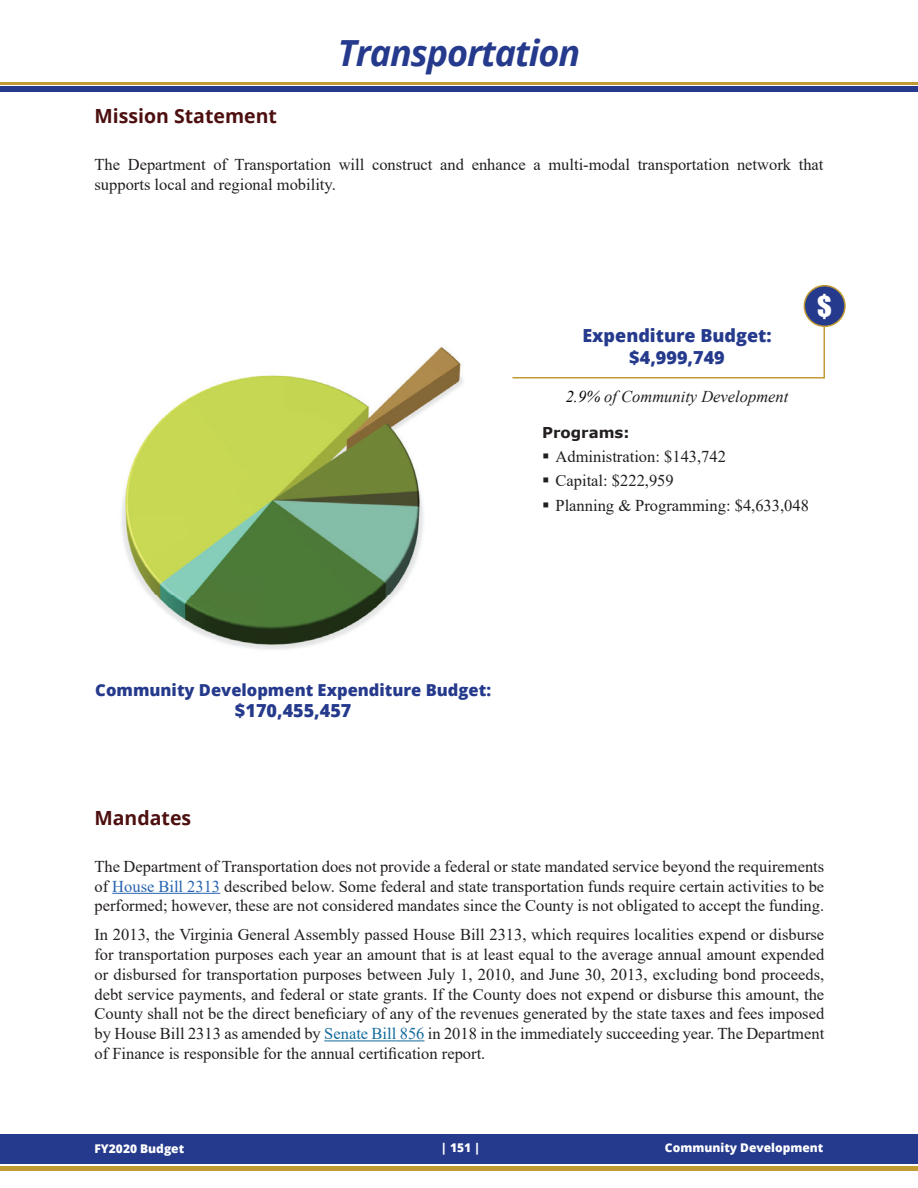
<style>
.page{position:relative;width:918px;height:1188px;background:#fff}
.page>*{position:absolute;margin:0;border:0;box-sizing:border-box;transform-origin:0 0}
.t1{font:italic 700 36px "Open Sans";letter-spacing:-.03em;color:#253a8c}
.t2{font:27px "Impact";color:#fff}
.t3{font:700 19.5px "Open Sans";color:#4d0f0f}
.t4{font:800 18px/21.6px "Open Sans";color:#253a8c;text-align:center}
.t5{font:16.5px/19.8px "Times New Roman";color:#231f20;text-align:justify}
.t6{font:800 16.5px "Open Sans";color:#253a8c}
.t7{font:italic 16.5px "Times New Roman";color:#231f20}
.t8{font:700 15px "Verdana";color:#231f20}
.t9{font:800 12px "Open Sans";color:#fff}
.s1{color:#040503}
.s2{color:#2865b1}
.s3{color:#146c9d}
</style>
<div class="page">
<hr style="left:0;top:1166px;width:918px;height:4px;background:#c09a32">
<div style="left:0;top:1134px;width:918px;height:30px;background:#253a8c"></div>
<hr style="left:0;top:82px;width:918px;height:3px;background:#c09a32">
<div style="left:0;top:86px;width:918px;height:6px;background:#253a8c"></div>
<hr style="left:512px;top:377px;width:312px;height:1px;background:#c09a32">
<hr style="left:824px;top:327px;width:1px;height:51px;background:#c09a32">
<div style="left:804px;top:286px;width:41px;height:40px;background:#253a8c;border-radius:50%"></div>
<div style="left:804px;top:285px;width:42px;height:42px;border:2px solid #c09a32;border-radius:50%"></div>
<hr style="left:112px;top:893px;width:108px;height:1px;background:#2865b1">
<hr style="left:324px;top:1041px;width:101px;height:1px;background:#146c9d">
<img style="left:121px;top:346px;width:343px;height:304px">
<h1 class="t1" style="left:338px;top:28px;width:244px">Transportation</h1>
<p class="t3" style="left:94px;top:102px;width:184px">Mission Statement</p>
<p class="t5" style="left:94px;top:154px;width:731px">The Department of Transportation will construct and enhance a multi-modal transportation network that supports local and regional mobility.</p>
<p class="t4" style="left:582px;top:324px;width:191px">Expenditure Budget: $4,999,749</p>
<p class="t7" style="left:566px;top:385px;width:224px"><span class="s1">2.9%</span> of Community Development</p>
<p class="t8" style="left:542px;top:422px;width:89px">Programs:</p>
<p class="t5" style="left:542px;top:446px;width:186px">▪ Administration: $143,742</p>
<p class="t5" style="left:542px;top:470px;width:133px">▪ Capital: $222,959</p>
<p class="t5" style="left:542px;top:495px;width:268px">▪ Planning &amp; Programming: $4,633,048</p>
<h2 class="t2" style="left:817px;top:285px;width:16px">$</h2>
<p class="t6" style="left:95px;top:677px;width:397px">Community Development Expenditure Budget:</p>
<p class="t4" style="left:235px;top:699px;width:118px">$170,455,457</p>
<p class="t3" style="left:94px;top:804px;width:98px">Mandates</p>
<p class="t5" style="left:94px;top:856px;width:731px">The Department of Transportation does not provide a federal or state mandated service beyond the requirements of <span class="s2">House Bill 2313</span> described below. Some federal and state transportation funds require certain activities to be performed; however, these are not considered mandates since the County is not obligated to accept the funding.</p>
<p class="t5" style="left:94px;top:924px;width:731px">In 2013, the Virginia General Assembly passed House Bill 2313, which requires localities expend or disburse for transportation purposes each year an amount that is at least equal to the average annual amount expended or disbursed for transportation purposes between July 1, 2010, and June 30, 2013, excluding bond proceeds, debt service payments, and federal or state grants. If the County does not expend or disburse this amount, the County shall not be the direct beneficiary of any of the revenues generated by the state taxes and fees imposed by House Bill 2313 as amended by <span class="s3">Senate Bill 856</span> in 2018 in the immediately succeeding year. The Department of Finance is responsible for the annual certification report.</p>
<p class="t9" style="left:94px;top:1140px;width:91px">FY2020 Budget</p>
<p class="t9" style="left:441px;top:1139px;width:41px">| 151 |</p>
<p class="t9" style="left:665px;top:1138px;width:160px">Community Development</p>
</div>
